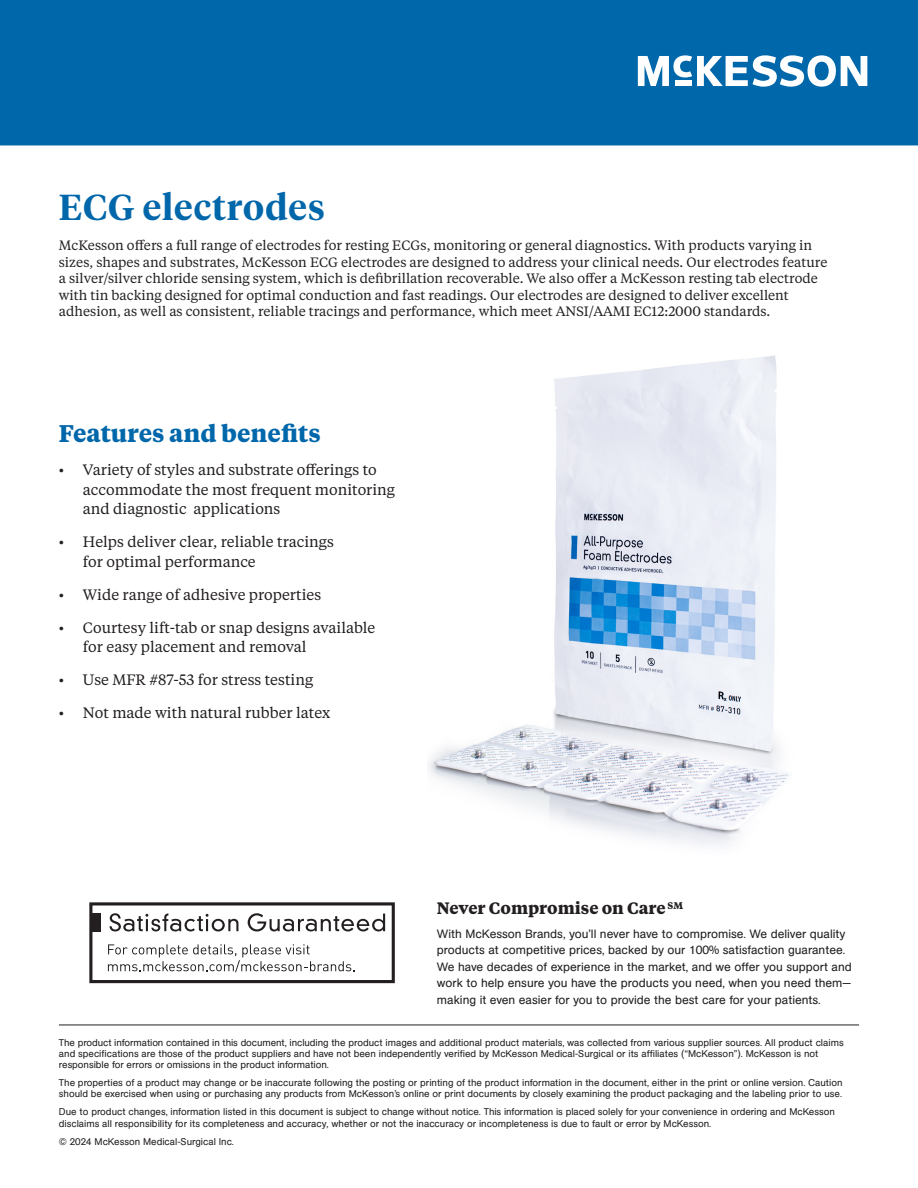
<style>
.page{position:relative;width:918px;height:1188px;background:#fff}
.page>*{position:absolute;margin:0;border:0;box-sizing:border-box;transform-origin:0 0}
.t1{font:600 36px "Tiempos Headline";letter-spacing:.025em;color:#0067aa}
.t2{font:700 24px "Tiempos Text";color:#0067aa}
.t3{font:700 16.5px "Tiempos Text";color:#231f20}
.t4{font:15px/19.5px "Tiempos Text";color:#231f20}
.t5{font:13.5px/16.5px "Tiempos Text";color:#231f20}
.t6{font:12px/16.5px "AG Book Pro";color:#231f20}
.t7{font:9.75px/11.2px "AG Book Pro";color:#231f20}
</style>
<div class="page">
<div style="left:0;top:0;width:918px;height:145px;background:#0067aa"></div>
<svg style="left:638px;top:55px;width:229px;height:32px"></svg>
<img style="left:429px;top:355px;width:361px;height:490px">
<hr style="left:59px;top:1025px;width:800px;height:1px;background:#231f20">
<svg style="left:89px;top:902px;width:306px;height:81px"></svg>
<p class="t1" style="left:59px;top:183px;width:268px">ECG electrodes</p>
<p class="t5" style="left:59px;top:237px;width:770px">McKesson offers a full range of electrodes for resting ECGs, monitoring or general diagnostics. With products varying in sizes, shapes and substrates, McKesson ECG electrodes are designed to address your clinical needs. Our electrodes feature a silver/silver chloride sensing system, which is defibrillation recoverable. We also offer a McKesson resting tab electrode with tin backing designed for optimal conduction and fast readings. Our electrodes are designed to deliver excellent adhesion, as well as consistent, reliable tracings and performance, which meet ANSI/AAMI EC12:2000 standards.</p>
<p class="t2" style="left:59px;top:417px;width:263px">Features and benefits</p>
<p class="t4" style="left:83px;top:459px;width:314px;text-indent:-24px">• Variety of styles and substrate offerings to accommodate the most frequent monitoring and diagnostic applications</p>
<p class="t4" style="left:83px;top:531px;width:253px;text-indent:-24px">• Helps deliver clear, reliable tracings for optimal performance</p>
<p class="t4" style="left:59px;top:584px;width:264px">• Wide range of adhesive properties</p>
<p class="t4" style="left:83px;top:617px;width:294px;text-indent:-24px">• Courtesy lift-tab or snap designs available for easy placement and removal</p>
<p class="t4" style="left:59px;top:669px;width:256px">• Use MFR #87-53 for stress testing</p>
<p class="t4" style="left:59px;top:702px;width:273px">• Not made with natural rubber latex</p>
<p class="t3" style="left:437px;top:897px;width:248px">Never Compromise on Care <sup>SM</sup></p>
<p class="t6" style="left:437px;top:925px;width:416px">With McKesson Brands, you’ll never have to compromise. We deliver quality products at competitive prices, backed by our 100% satisfaction guarantee.<br>We have decades of experience in the market, and we offer you support and work to help ensure you have the products you need, when you need them— making it even easier for you to provide the best care for your patients.</p>
<p class="t7" style="left:59px;top:1036px;width:786px">The product information contained in this document, including the product images and additional product materials, was collected from various supplier sources. All product claims and specifications are those of the product suppliers and have not been independently verified by McKesson Medical-Surgical or its affiliates (“McKesson”). McKesson is not responsible for errors or omissions in the product information.</p>
<p class="t7" style="left:59px;top:1077px;width:785px">The properties of a product may change or be inaccurate following the posting or printing of the product information in the document, either in the print or online version. Caution should be exercised when using or purchasing any products from McKesson’s online or print documents by closely examining the product packaging and the labeling prior to use.</p>
<p class="t7" style="left:59px;top:1106px;width:777px">Due to product changes, information listed in this document is subject to change without notice. This information is placed solely for your convenience in ordering and McKesson disclaims all responsibility for its completeness and accuracy, whether or not the inaccuracy or incompleteness is due to fault or error by McKesson.</p>
<p class="t7" style="left:59px;top:1135px;width:177px">© 2024 McKesson Medical-Surgical Inc.</p>
</div>
